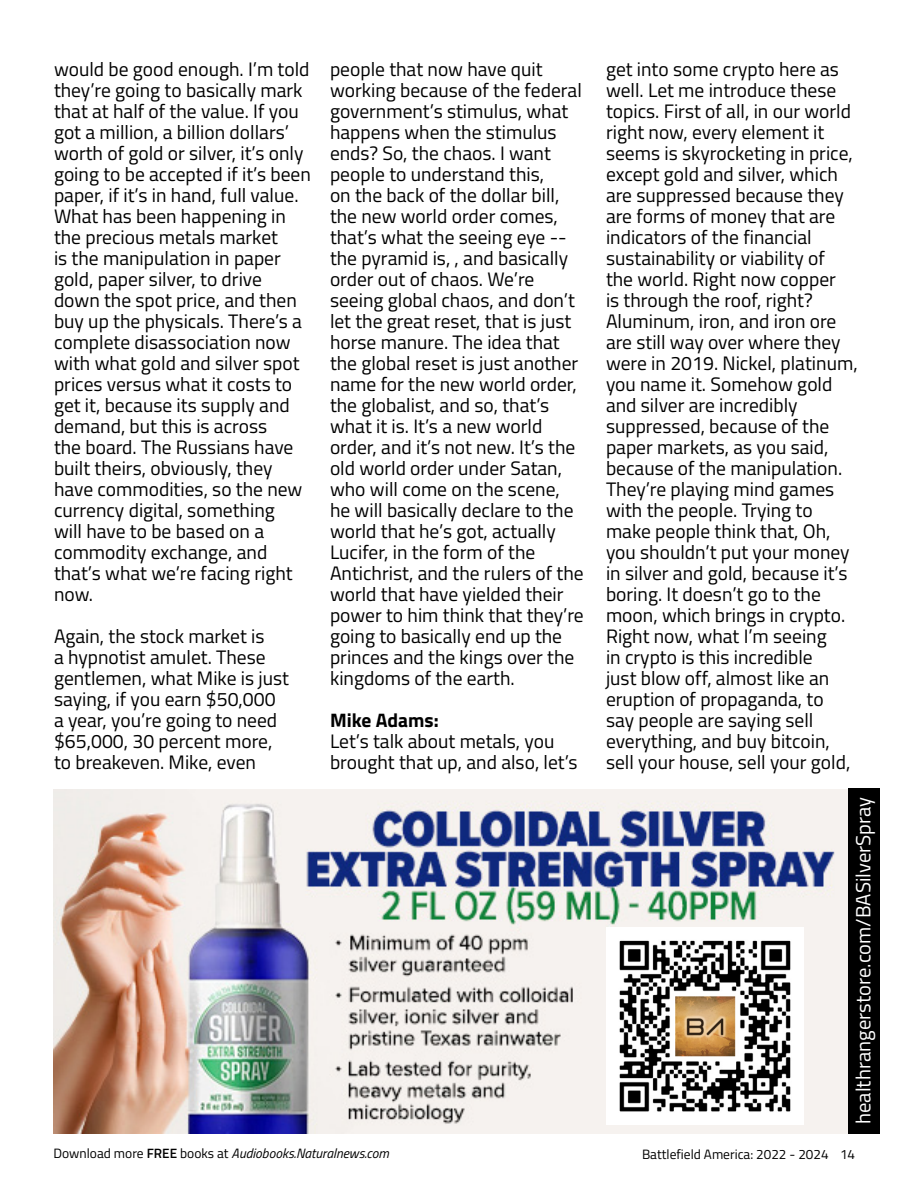
<style>
.page{position:relative;width:918px;height:1188px;background:#fff}
.page>*{position:absolute;margin:0;border:0;box-sizing:border-box;transform-origin:0 0}
.t1{font:20.55px "Titillium Web";color:#fff}
.t2{font:19.5px/21px "Titillium Web";color:#000}
.t3{font:700 19.5px "Titillium Web";color:#000}
.t4{font:italic 13.5px "Titillium Web";color:#000}
.t5{font:13.5px "Titillium Web";color:#000}
.s1{font-style:normal}
.s2{font-weight:600;font-style:normal}
</style>
<div class="page">
<img style="left:54px;top:789px;width:794px;height:345px">
<img style="left:606px;top:927px;width:198px;height:198px">
<div style="left:848px;top:789px;width:32px;height:345px;background:#000"></div>
<p class="t2" style="left:54px;top:58px;width:258px">would be good enough. I’m told they’re going to basically mark that at half of the value. If you got a million, a billion dollars’ worth of gold or silver, it’s only going to be accepted if it’s been paper, if it’s in hand, full value.<br>What has been happening in the precious metals market<br>is the manipulation in paper gold, paper silver, to drive down the spot price, and then buy up the physicals. There’s a complete disassociation now with what gold and silver spot prices versus what it costs to get it, because its supply and demand, but this is across<br>the board. The Russians have built theirs, obviously, they have commodities, so the new currency digital, something<br>will have to be based on a commodity exchange, and that’s what we’re facing right now.</p>
<p class="t2" style="left:54px;top:625px;width:237px">Again, the stock market is<br>a hypnotist amulet. These gentlemen, what Mike is just saying, if you earn $50,000 a year, you’re going to need $65,000, 30 percent more, to breakeven. Mike, even</p>
<p class="t2" style="left:330px;top:58px;width:255px">people that now have quit working because of the federal government’s stimulus, what happens when the stimulus ends? So, the chaos. I want people to understand this,<br>on the back of the dollar bill, the new world order comes, that’s what the seeing eye -- the pyramid is, , and basically order out of chaos. We’re seeing global chaos, and don’t let the great reset, that is just horse manure. The idea that the global reset is just another name for the new world order, the globalist, and so, that’s what it is. It’s a new world order, and it’s not new. It’s the old world order under Satan, who will come on the scene, he will basically declare to the world that he’s got, actually<br>Lucifer, in the form of the<br>Antichrist, and the rulers of the world that have yielded their power to him think that they’re going to basically end up the princes and the kings over the kingdoms of the earth.</p>
<p class="t3" style="left:330px;top:705px;width:110px">Mike Adams:</p>
<p class="t2" style="left:330px;top:730px;width:249px">Let’s talk about metals, you brought that up, and also, let’s</p>
<p class="t2" style="left:606px;top:58px;width:253px">get into some crypto here as well. Let me introduce these topics. First of all, in our world right now, every element it seems is skyrocketing in price, except gold and silver, which are suppressed because they are forms of money that are indicators of the financial sustainability or viability of<br>the world. Right now copper<br>is through the roof, right?<br>Aluminum, iron, and iron ore are still way over where they were in 2019. Nickel, platinum, you name it. Somehow gold and silver are incredibly suppressed, because of the paper markets, as you said, because of the manipulation.<br>They’re playing mind games with the people. Trying to make people think that, Oh, you shouldn’t put your money in silver and gold, because it’s boring. It doesn’t go to the moon, which brings in crypto.<br>Right now, what I’m seeing<br>in crypto is this incredible<br>just blow off, almost like an eruption of propaganda, to<br>say people are saying sell everything, and buy bitcoin, sell your house, sell your gold,</p>
<p class="t1" style="left:848px;top:1124px;width:329px;rotate:-90deg">healthrangerstore.com/BASilverSpray</p>
<p class="t4" style="left:54px;top:1144px;width:337px"><span class="s1">Download more</span> <span class="s2">FREE</span> <span class="s1">books at</span> Audiobooks.Naturalnews.com</p>
<p class="t5" style="left:642px;top:1144px;width:215px">Battlefield America: 2022 - 2024 14</p>
</div>
